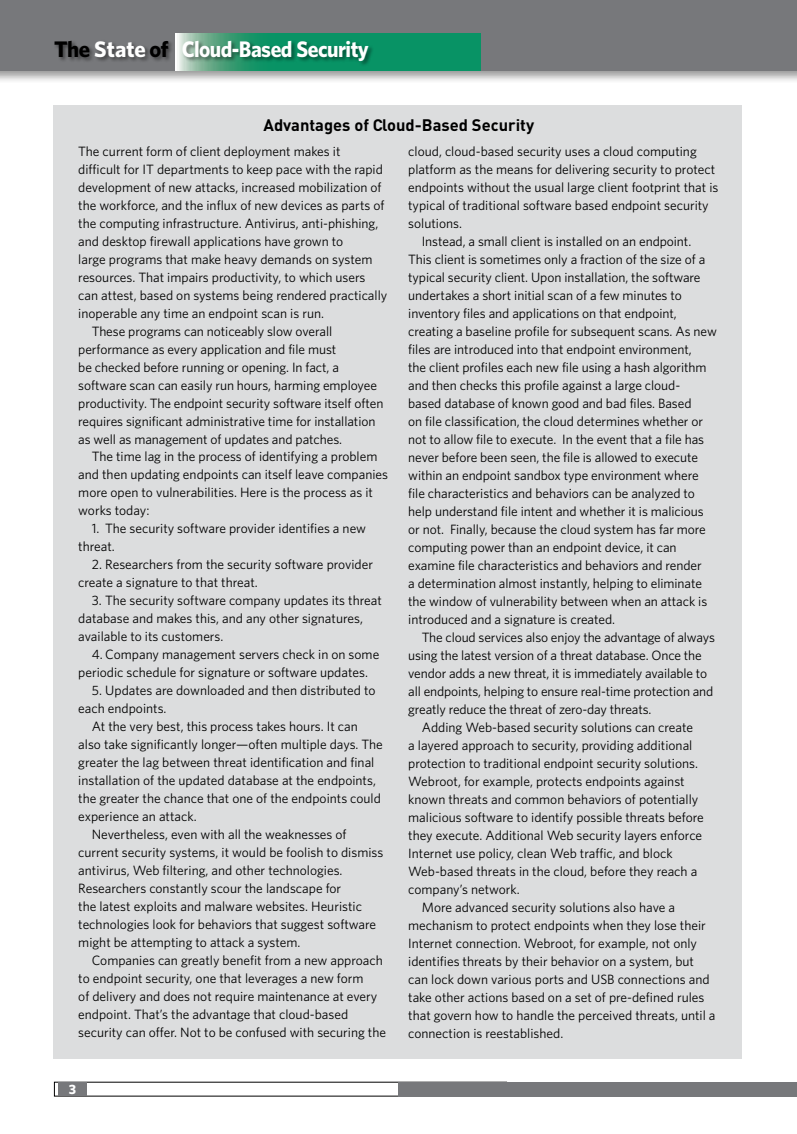
<style>
.page{position:relative;width:797px;height:1134px;background:#fff}
.page>*{position:absolute;margin:0;border:0;box-sizing:border-box;transform-origin:0 0}
.t1{font:700 22.5px "Whitney";letter-spacing:-.025em;color:#fff}
.t2{font:700 16.5px "DIN";color:#000}
.t3{font:13.5px/18px "Whitney";color:#000}
.t4{font:700 13.5px "Whitney";color:#fff}
.s1{color:#000}
</style>
<div class="page">
<div style="left:0;top:0;width:796px;height:84px;background:#000;opacity:.41"></div>
<div style="left:0;top:0;width:796px;height:70px;background:#77787b"></div>
<svg style="left:176px;top:33px;width:304px;height:38px"></svg>
<div style="left:59px;top:1083px;width:28px;height:13px;background:#77787b"></div>
<div style="left:398px;top:1082px;width:398px;height:14px;background:#77787b"></div>
<div style="left:54px;top:40px;width:321px;height:27px;background:#000;opacity:.44"></div>
<div style="left:53px;top:105px;width:689px;height:954px;background:#dcddde"></div>
<h1 class="t1" style="left:54px;top:35px;width:316px"><span class="s1">The</span> State <span class="s1">of</span> Cloud-Based Security</h1>
<p class="t2" style="left:263px;top:114px;width:272px">Advantages of Cloud-Based Security</p>
<p class="t3" style="left:78px;top:142px;width:264px">The current form of client deployment makes it</p>
<p class="t3" style="left:78px;top:160px;width:306px">difficult for IT departments to keep pace with the rapid</p>
<p class="t3" style="left:78px;top:178px;width:305px">development of new attacks, increased mobilization of</p>
<p class="t3" style="left:78px;top:196px;width:308px">the workforce, and the influx of new devices as parts of</p>
<p class="t3" style="left:78px;top:214px;width:301px">the computing infrastructure. Antivirus, anti-phishing,</p>
<p class="t3" style="left:78px;top:232px;width:266px">and desktop firewall applications have grown to</p>
<p class="t3" style="left:78px;top:250px;width:295px">large programs that make heavy demands on system</p>
<p class="t3" style="left:78px;top:268px;width:289px">resources. That impairs productivity, to which users</p>
<p class="t3" style="left:78px;top:286px;width:310px">can attest, based on systems being rendered practically</p>
<p class="t3" style="left:78px;top:304px;width:247px">inoperable any time an endpoint scan is run.</p>
<p class="t3" style="left:92px;top:322px;width:242px">These programs can noticeably slow overall</p>
<p class="t3" style="left:78px;top:340px;width:259px">performance as every application and file must</p>
<p class="t3" style="left:78px;top:358px;width:262px">be checked before running or opening. In fact, a</p>
<p class="t3" style="left:78px;top:376px;width:300px">software scan can easily run hours, harming employee</p>
<p class="t3" style="left:78px;top:394px;width:306px">productivity. The endpoint security software itself often</p>
<p class="t3" style="left:78px;top:412px;width:299px">requires significant administrative time for installation</p>
<p class="t3" style="left:78px;top:430px;width:265px">as well as management of updates and patches.</p>
<p class="t3" style="left:92px;top:448px;width:287px">The time lag in the process of identifying a problem</p>
<p class="t3" style="left:78px;top:466px;width:311px">and then updating endpoints can itself leave companies</p>
<p class="t3" style="left:78px;top:483px;width:296px">more open to vulnerabilities. Here is the process as it</p>
<p class="t3" style="left:78px;top:501px;width:73px">works today:</p>
<p class="t3" style="left:78px;top:519px;width:289px;text-indent:14px">1. The security software provider identifies a new threat.</p>
<p class="t3" style="left:78px;top:555px;width:296px;text-indent:14px">2. Researchers from the security software provider create a signature to that threat.</p>
<p class="t3" style="left:78px;top:591px;width:305px;text-indent:14px">3. The security software company updates its threat database and makes this, and any other signatures, available to its customers.</p>
<p class="t3" style="left:78px;top:645px;width:302px;text-indent:14px">4. Company management servers check in on some periodic schedule for signature or software updates.</p>
<p class="t3" style="left:78px;top:681px;width:299px;text-indent:14px">5. Updates are downloaded and then distributed to each endpoints.</p>
<p class="t3" style="left:92px;top:717px;width:267px">At the very best, this process takes hours. It can</p>
<p class="t3" style="left:78px;top:735px;width:306px">also take significantly longer—often multiple days. The</p>
<p class="t3" style="left:78px;top:753px;width:298px">greater the lag between threat identification and final</p>
<p class="t3" style="left:78px;top:771px;width:299px">installation of the updated database at the endpoints,</p>
<p class="t3" style="left:78px;top:789px;width:304px">the greater the chance that one of the endpoints could</p>
<p class="t3" style="left:78px;top:807px;width:120px">experience an attack.</p>
<p class="t3" style="left:92px;top:825px;width:256px">Nevertheless, even with all the weaknesses of</p>
<p class="t3" style="left:78px;top:843px;width:306px">current security systems, it would be foolish to dismiss</p>
<p class="t3" style="left:78px;top:861px;width:266px">antivirus, Web filtering, and other technologies.</p>
<p class="t3" style="left:78px;top:879px;width:264px">Researchers constantly scour the landscape for</p>
<p class="t3" style="left:78px;top:897px;width:285px">the latest exploits and malware websites. Heuristic</p>
<p class="t3" style="left:78px;top:915px;width:299px">technologies look for behaviors that suggest software</p>
<p class="t3" style="left:78px;top:933px;width:224px">might be attempting to attack a system.</p>
<p class="t3" style="left:92px;top:951px;width:292px">Companies can greatly benefit from a new approach</p>
<p class="t3" style="left:78px;top:969px;width:287px">to endpoint security, one that leverages a new form</p>
<p class="t3" style="left:78px;top:987px;width:300px">of delivery and does not require maintenance at every</p>
<p class="t3" style="left:78px;top:1005px;width:271px">endpoint. That’s the advantage that cloud-based</p>
<p class="t3" style="left:78px;top:1023px;width:309px">security can offer. Not to be confused with securing the</p>
<p class="t4" style="left:69px;top:1081px;width:9px">3</p>
<p class="t3" style="left:408px;top:142px;width:290px">cloud, cloud-based security uses a cloud computing</p>
<p class="t3" style="left:408px;top:160px;width:308px">platform as the means for delivering security to protect</p>
<p class="t3" style="left:408px;top:178px;width:312px">endpoints without the usual large client footprint that is</p>
<p class="t3" style="left:408px;top:196px;width:302px">typical of traditional software based endpoint security</p>
<p class="t3" style="left:408px;top:214px;width:55px">solutions.</p>
<p class="t3" style="left:422px;top:232px;width:271px">Instead, a small client is installed on an endpoint.</p>
<p class="t3" style="left:408px;top:250px;width:298px">This client is sometimes only a fraction of the size of a</p>
<p class="t3" style="left:408px;top:268px;width:294px">typical security client. Upon installation, the software</p>
<p class="t3" style="left:408px;top:286px;width:275px">undertakes a short initial scan of a few minutes to</p>
<p class="t3" style="left:408px;top:304px;width:270px">inventory files and applications on that endpoint,</p>
<p class="t3" style="left:408px;top:322px;width:310px">creating a baseline profile for subsequent scans. As new</p>
<p class="t3" style="left:408px;top:340px;width:285px">files are introduced into that endpoint environment,</p>
<p class="t3" style="left:408px;top:358px;width:300px">the client profiles each new file using a hash algorithm</p>
<p class="t3" style="left:408px;top:376px;width:273px">and then checks this profile against a large cloud-</p>
<p class="t3" style="left:408px;top:394px;width:285px">based database of known good and bad files. Based</p>
<p class="t3" style="left:408px;top:412px;width:296px">on file classification, the cloud determines whether or</p>
<p class="t3" style="left:408px;top:430px;width:297px">not to allow file to execute. In the event that a file has</p>
<p class="t3" style="left:408px;top:448px;width:291px">never before been seen, the file is allowed to execute</p>
<p class="t3" style="left:408px;top:466px;width:292px">within an endpoint sandbox type environment where</p>
<p class="t3" style="left:408px;top:484px;width:288px">file characteristics and behaviors can be analyzed to</p>
<p class="t3" style="left:408px;top:502px;width:297px">help understand file intent and whether it is malicious</p>
<p class="t3" style="left:408px;top:520px;width:299px">or not. Finally, because the cloud system has far more</p>
<p class="t3" style="left:408px;top:538px;width:270px">computing power than an endpoint device, it can</p>
<p class="t3" style="left:408px;top:556px;width:295px">examine file characteristics and behaviors and render</p>
<p class="t3" style="left:408px;top:574px;width:295px">a determination almost instantly, helping to eliminate</p>
<p class="t3" style="left:408px;top:592px;width:300px">the window of vulnerability between when an attack is</p>
<p class="t3" style="left:408px;top:610px;width:208px">introduced and a signature is created.</p>
<p class="t3" style="left:422px;top:628px;width:295px">The cloud services also enjoy the advantage of always</p>
<p class="t3" style="left:408px;top:646px;width:295px">using the latest version of a threat database. Once the</p>
<p class="t3" style="left:408px;top:664px;width:300px">vendor adds a new threat, it is immediately available to</p>
<p class="t3" style="left:408px;top:682px;width:306px">all endpoints, helping to ensure real-time protection and</p>
<p class="t3" style="left:408px;top:700px;width:245px">greatly reduce the threat of zero-day threats.</p>
<p class="t3" style="left:422px;top:718px;width:273px">Adding Web-based security solutions can create</p>
<p class="t3" style="left:408px;top:736px;width:286px">a layered approach to security, providing additional</p>
<p class="t3" style="left:408px;top:754px;width:291px">protection to traditional endpoint security solutions.</p>
<p class="t3" style="left:408px;top:772px;width:278px">Webroot, for example, protects endpoints against</p>
<p class="t3" style="left:408px;top:790px;width:291px">known threats and common behaviors of potentially</p>
<p class="t3" style="left:408px;top:808px;width:297px">malicious software to identify possible threats before</p>
<p class="t3" style="left:408px;top:826px;width:295px">they execute. Additional Web security layers enforce</p>
<p class="t3" style="left:408px;top:844px;width:266px">Internet use policy, clean Web traffic, and block</p>
<p class="t3" style="left:408px;top:862px;width:290px">Web-based threats in the cloud, before they reach a</p>
<p class="t3" style="left:408px;top:880px;width:113px">company’s network.</p>
<p class="t3" style="left:422px;top:898px;width:255px">More advanced security solutions also have a</p>
<p class="t3" style="left:408px;top:916px;width:299px">mechanism to protect endpoints when they lose their</p>
<p class="t3" style="left:408px;top:934px;width:290px">Internet connection. Webroot, for example, not only</p>
<p class="t3" style="left:408px;top:952px;width:287px">identifies threats by their behavior on a system, but</p>
<p class="t3" style="left:408px;top:970px;width:303px">can lock down various ports and USB connections and</p>
<p class="t3" style="left:408px;top:988px;width:298px">take other actions based on a set of pre-defined rules</p>
<p class="t3" style="left:408px;top:1006px;width:309px">that govern how to handle the perceived threats, until a</p>
<p class="t3" style="left:408px;top:1024px;width:156px">connection is reestablished.</p>
</div>
